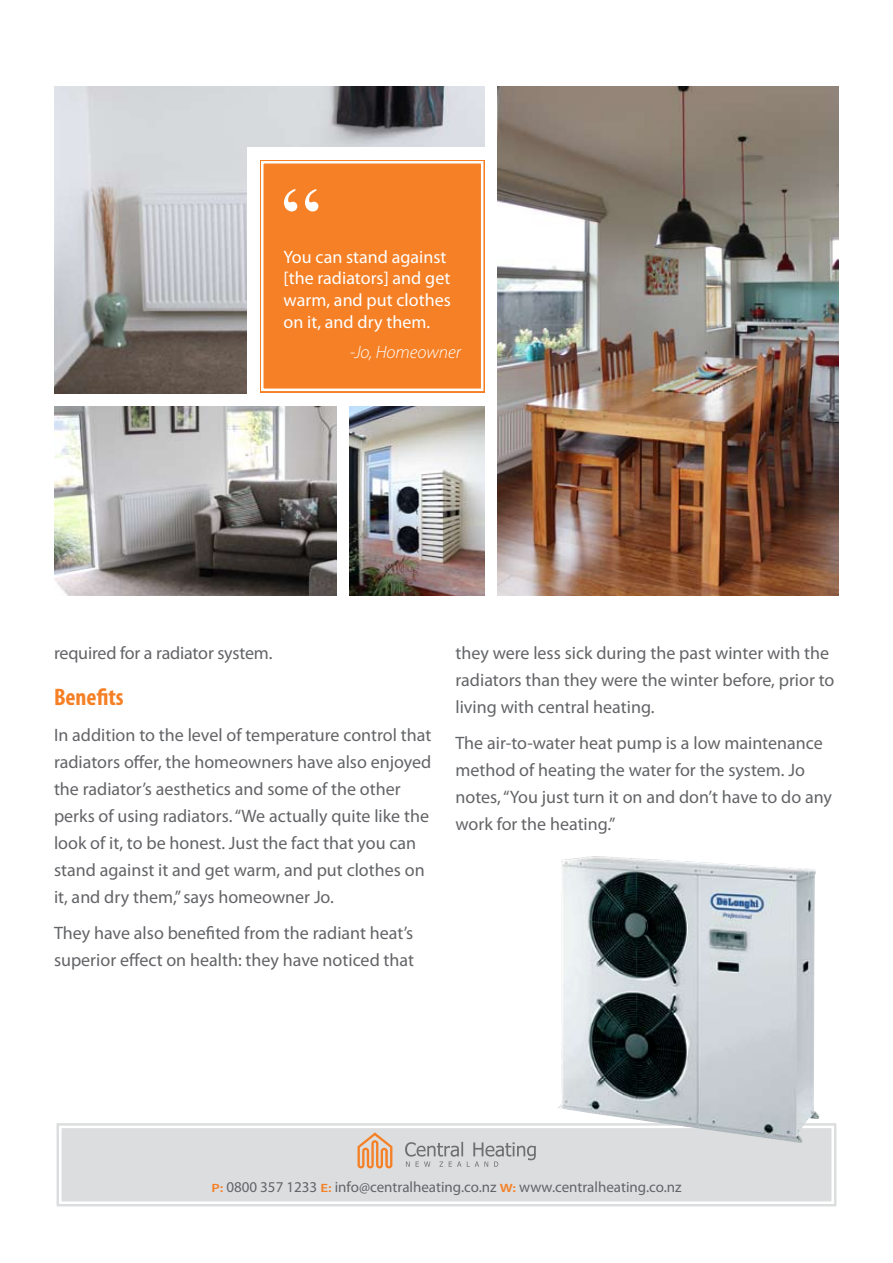
<style>
.page{position:relative;width:893px;height:1263px;background:#fff}
.page>*{position:absolute;margin:0;border:0;box-sizing:border-box;transform-origin:0 0}
.t1{font:90px "Times New Roman";color:#fff}
.t2{font:700 condensed 24px "Myriad Pro";color:#f58025}
.t3{font:18px/27px "Myriad Pro";color:#636467}
.t4{font:18px/21.6px "Myriad Pro";color:#fff}
.t5{font:italic 300 18px "Myriad Pro";color:#fff}
.t6{font:15px "Myriad Pro";color:#636467}
.s1{font-weight:600;font-size:12px;color:#f58025}
</style>
<div class="page">
<div style="left:56px;top:1123px;width:781px;height:84px;background:#dcddde"></div>
<div style="left:59px;top:1126px;width:775px;height:78px;border:2px solid #fff"></div>
<svg style="left:405px;top:1142px;width:131px;height:25px;background:#c4c5c7"></svg>
<svg style="left:357px;top:1133px;width:35px;height:35px"></svg>
<img style="left:54px;top:86px;width:430px;height:307px">
<img style="left:498px;top:86px;width:341px;height:509px">
<img style="left:54px;top:407px;width:283px;height:188px">
<div style="left:247px;top:147px;width:250px;height:258px;background:#fff"></div>
<div style="left:260px;top:160px;width:225px;height:233px;background:#f58025"></div>
<div style="left:261px;top:161px;width:222px;height:230px;border:2px solid #fff"></div>
<img style="left:557px;top:856px;width:263px;height:287px">
<img style="left:349px;top:406px;width:135px;height:189px">
<h1 class="t1" style="left:281px;top:159px;width:41px">“</h1>
<p class="t4" style="left:284px;top:246px;width:169px">You can stand against [the radiators] and get warm, and put clothes on it, and dry them.</p>
<p class="t5" style="left:350px;top:341px;width:113px">-Jo, Homeowner</p>
<p class="t3" style="left:54px;top:639px;width:220px">required for a radiator system.</p>
<h2 class="t2" style="left:54px;top:682px;width:71px">Benefits</h2>
<p class="t3" style="left:54px;top:721px;width:379px">In addition to the level of temperature control that radiators offer, the homeowners have also enjoyed the radiator’s aesthetics and some of the other perks of using radiators. “We actually quite like the look of it, to be honest. Just the fact that you can stand against it and get warm, and put clothes on it, and dry them,” says homeowner Jo.</p>
<p class="t3" style="left:54px;top:919px;width:362px">They have also benefited from the radiant heat’s superior effect on health: they have noticed that</p>
<p class="t3" style="left:455px;top:639px;width:380px">they were less sick during the past winter with the radiators than they were the winter before, prior to living with central heating.</p>
<p class="t3" style="left:455px;top:729px;width:378px">The air-to-water heat pump is a low maintenance method of heating the water for the system. Jo notes, “You just turn it on and don’t have to do any work for the heating.”</p>
<p class="t6" style="left:211px;top:1177px;width:472px"><span class="s1">P:</span> 0800 357 1233 <span class="s1">E:</span> info@centralheating.co.nz <span class="s1">W:</span> www.centralheating.co.nz</p>
</div>
